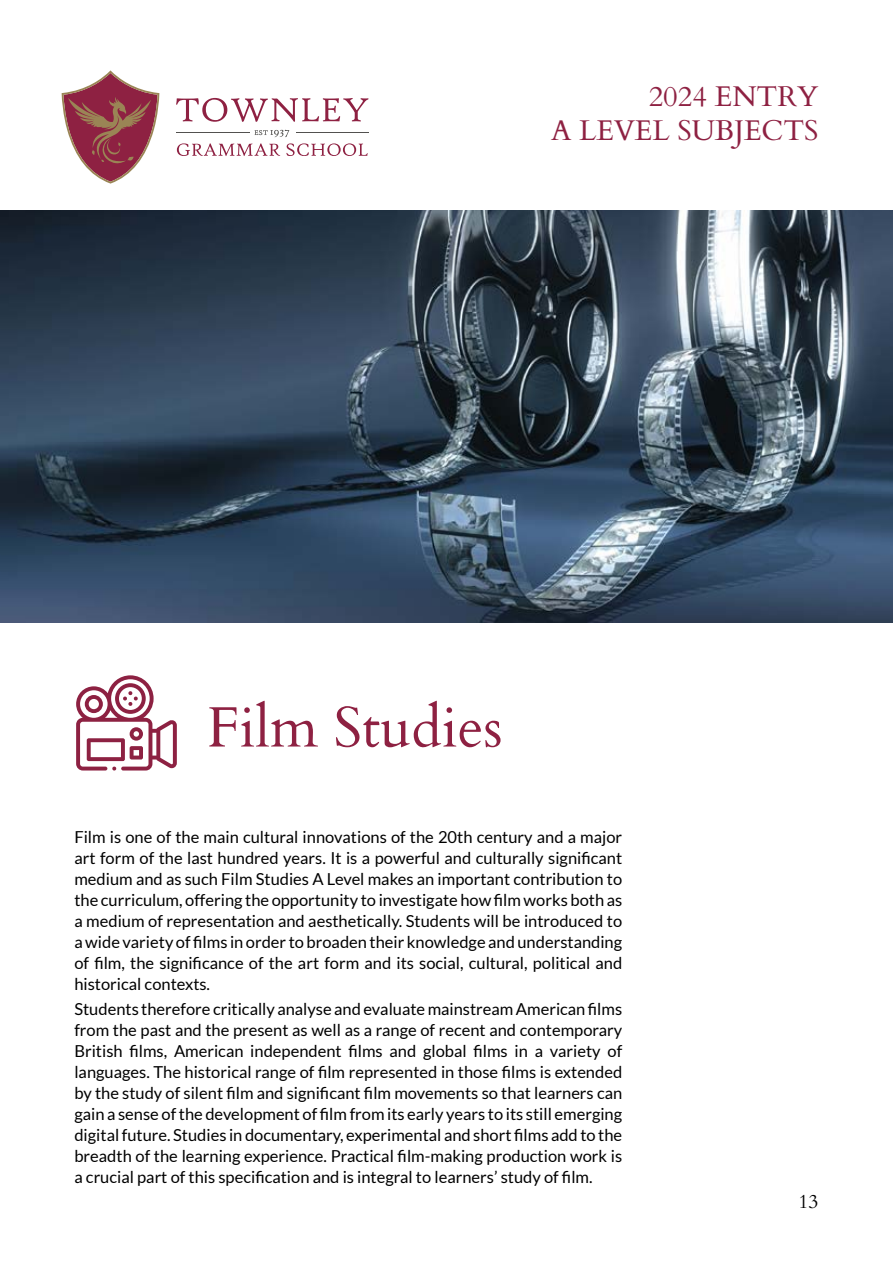
<style>
.page{position:relative;width:893px;height:1263px;background:#fff}
.page>*{position:absolute;margin:0;border:0;box-sizing:border-box;transform-origin:0 0}
.t1{font:57px "Cardo";color:#8e2142}
.t2{font:28.5px/34.2px "Cardo";color:#8e2142;text-align:right}
.t3{font:19.5px "Cardo";color:#000}
.t4{font:16.5px/21px "Lato";color:#000;text-align:justify}
</style>
<div class="page">
<img style="left:0;top:210px;width:893px;height:413px">
<svg style="left:76px;top:675px;width:101px;height:95px"></svg>
<svg style="left:255px;top:130px;width:34px;height:7px"></svg>
<hr style="left:296px;top:132px;width:72px;height:1px;background:#52514f">
<hr style="left:176px;top:132px;width:74px;height:1px;background:#52514f">
<svg style="left:177px;top:143px;width:103px;height:13px"></svg>
<svg style="left:286px;top:143px;width:82px;height:13px"></svg>
<svg style="left:176px;top:98px;width:192px;height:24px"></svg>
<svg style="left:62px;top:70px;width:97px;height:114px"></svg>
<h2 class="t2" style="left:551px;top:78px;width:269px">2024 ENTRY<br>A LEVEL SUBJECTS</h2>
<h1 class="t1" style="left:207px;top:681px;width:297px">Film Studies</h1>
<p class="t4" style="left:74px;top:826px;width:549px">Film is one of the main cultural innovations of the 20th century and a major art form of the last hundred years. It is a powerful and culturally significant medium and as such Film Studies A Level makes an important contribution to the curriculum, offering the opportunity to investigate how film works both as a medium of representation and aesthetically. Students will be introduced to a wide variety of films in order to broaden their knowledge and understanding of film, the significance of the art form and its social, cultural, political and historical contexts.</p>
<p class="t4" style="left:74px;top:999px;width:549px">Students therefore critically analyse and evaluate mainstream American films from the past and the present as well as a range of recent and contemporary British films, American independent films and global films in a variety of languages. The historical range of film represented in those films is extended by the study of silent film and significant film movements so that learners can gain a sense of the development of film from its early years to its still emerging digital future. Studies in documentary, experimental and short films add to the breadth of the learning experience. Practical film-making production work is a crucial part of this specification and is integral to learners’ study of film.</p>
<p class="t3" style="left:799px;top:1185px;width:21px">13</p>
</div>
